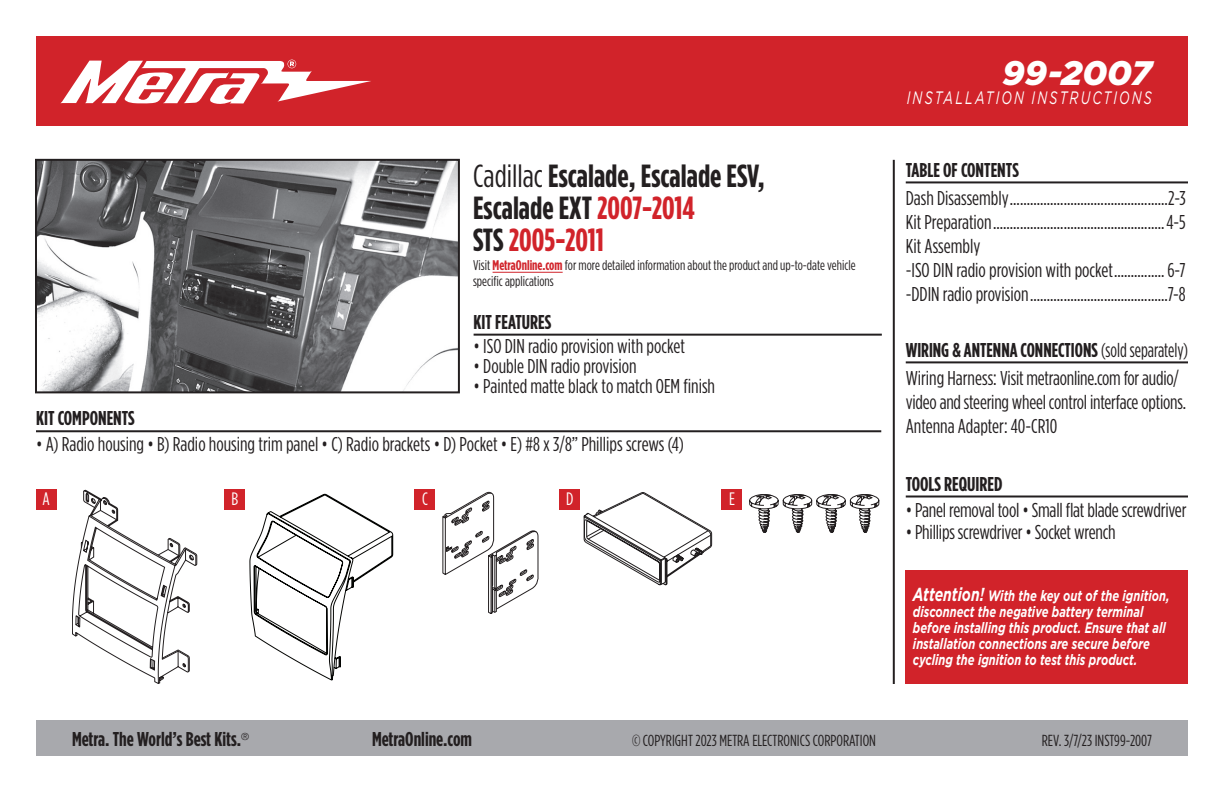
<style>
.page{position:relative;width:1224px;height:792px;background:#fff}
.page>*{position:absolute;margin:0;border:0;box-sizing:border-box;transform-origin:0 0}
.t1{font:italic 900 34px "Gotham";color:#fff}
.t2{font:700 32px/32px "Gotham Condensed";color:#231f20}
.t3{font:20px/24px "Gotham Condensed";color:#231f20}
.t4{font:700 20px "Gotham Condensed";color:#231f20}
.t5{font:20px/28px "Gotham Condensed";color:#231f20;scale:.9 1}
.t6{font:italic 18px "Gotham";letter-spacing:.165em;color:#fff;scale:.7 1}
.t7{font:18px "Gotham Condensed";color:#fff}
.t8{font:16px "Gotham Condensed";color:#231f20}
.t9{font:italic 700 15px/16px "Gotham";color:#fff;scale:.74 1}
.t10{font:14px/16px "Gotham Condensed";color:#231f20}
.s1{font-weight:400}
.s2{color:#d1232a}
.s3{font-weight:700;color:#d1232a}
.s4{font-weight:700}
.s5{font-size:18.8px}
</style>
<div class="page">
<div style="left:36px;top:720px;width:1152px;height:36px;background:#a8a9ad"></div>
<hr style="left:893px;top:160px;width:2px;height:524px;background:#231f20">
<div style="left:36px;top:36px;width:1152px;height:90px;background:#d1232a"></div>
<svg style="left:60px;top:60px;width:311px;height:44px"></svg>
<div style="left:906px;top:570px;width:282px;height:114px;background:#d1232a"></div>
<img style="left:38px;top:162px;width:419px;height:228px">
<div style="left:35px;top:159px;width:425px;height:234px;border:2px solid #231f20"></div>
<hr style="left:474px;top:334px;width:408px;height:2px;background:#231f20">
<hr style="left:36px;top:430px;width:845px;height:2px;background:#231f20">
<hr style="left:906px;top:496px;width:282px;height:2px;background:#231f20">
<hr style="left:906px;top:361px;width:282px;height:2px;background:#231f20">
<hr style="left:906px;top:181px;width:282px;height:2px;background:#231f20">
<svg style="left:72px;top:490px;width:125px;height:194px"></svg>
<svg style="left:250px;top:494px;width:143px;height:186px"></svg>
<svg style="left:443px;top:492px;width:95px;height:122px"></svg>
<svg style="left:584px;top:492px;width:128px;height:93px"></svg>
<div style="left:36px;top:489px;width:21px;height:21px;background:#d1232a"></div>
<div style="left:225px;top:489px;width:20px;height:21px;background:#d1232a"></div>
<div style="left:415px;top:489px;width:20px;height:21px;background:#d1232a"></div>
<div style="left:560px;top:489px;width:20px;height:21px;background:#d1232a"></div>
<div style="left:722px;top:489px;width:20px;height:21px;background:#d1232a"></div>
<hr style="left:493px;top:272px;width:70px;height:1px;background:#d1232a">
<svg style="left:749px;top:494px;width:130px;height:39px"></svg>
<h1 class="t1" style="left:1002px;top:53px;width:151px">99-2007</h1>
<h2 class="t2" style="left:473px;top:159px;width:293px"><span class="s1">Cadillac</span> Escalade, Escalade ESV,<br>Escalade EXT <span class="s2">2007-2014<br></span>STS <span class="s2">2005-2011</span></h2>
<p class="t10" style="left:473px;top:257px;width:384px">Visit <span class="s3">MetraOnline.com</span> for more detailed information about the product and up-to-date vehicle specific applications</p>
<p class="t4" style="left:474px;top:310px;width:79px">KIT FEATURES</p>
<p class="t3" style="left:474px;top:333px;width:213px">• ISO DIN radio provision with pocket</p>
<p class="t3" style="left:474px;top:353px;width:164px">• Double DIN radio provision</p>
<p class="t3" style="left:474px;top:373px;width:243px">• Painted matte black to match OEM finish</p>
<p class="t4" style="left:36px;top:407px;width:100px">KIT COMPONENTS</p>
<p class="t3" style="left:36px;top:432px;width:649px">• A) Radio housing • B) Radio housing trim panel • C) Radio brackets • D) Pocket • E) #8 x 3/8” Phillips screws (4)</p>
<p class="t7" style="left:43px;top:489px;width:9px">A</p>
<p class="t7" style="left:231px;top:489px;width:8px">B</p>
<p class="t7" style="left:422px;top:489px;width:7px">C</p>
<p class="t7" style="left:566px;top:489px;width:9px">D</p>
<p class="t7" style="left:729px;top:489px;width:7px">E</p>
<p class="t6" style="left:907px;top:88px;width:352px">INSTALLATION INSTRUCTIONS</p>
<p class="t4" style="left:906px;top:158px;width:115px">TABLE OF CONTENTS</p>
<p class="t3" style="left:906px;top:185px;width:282px">Dash Disassembly...............................................2-3<br>Kit Preparation...................................................4-5<br>Kit Assembly<br>-ISO DIN radio provision with pocket...............6-7 -DDIN radio provision.........................................7-8</p>
<p class="t5" style="left:906px;top:335px;width:315px"><span class="s4">WIRING &amp; ANTENNA CONNECTIONS</span> (sold separately)<br>Wiring Harness: Visit metraonline.com for audio/</p>
<p class="t3" style="left:906px;top:389px;width:282px">video and steering wheel control interface options.<br>Antenna Adapter: 40-CR10</p>
<p class="t4" style="left:906px;top:472px;width:98px">TOOLS REQUIRED</p>
<p class="t3" style="left:906px;top:497px;width:282px">• Panel removal tool • Small flat blade screwdriver</p>
<p class="t3" style="left:906px;top:519px;width:211px">• Phillips screwdriver • Socket wrench</p>
<p class="t9" style="left:913px;top:587px;width:348px"><span class="s5">Attention!</span> With the key out of the ignition, disconnect the negative battery terminal before installing this product. Ensure that all installation connections are secure before cycling the ignition to test this product.</p>
<p class="t4" style="left:72px;top:728px;width:179px">Metra. The World’s Best Kits.<sup>®</sup></p>
<p class="t4" style="left:372px;top:728px;width:102px">MetraOnline.com</p>
<p class="t8" style="left:632px;top:732px;width:245px">© COPYRIGHT 2023 METRA ELECTRONICS CORPORATION</p>
<p class="t8" style="left:1042px;top:732px;width:112px">REV. 3/7/23 INST99-2007</p>
</div>
